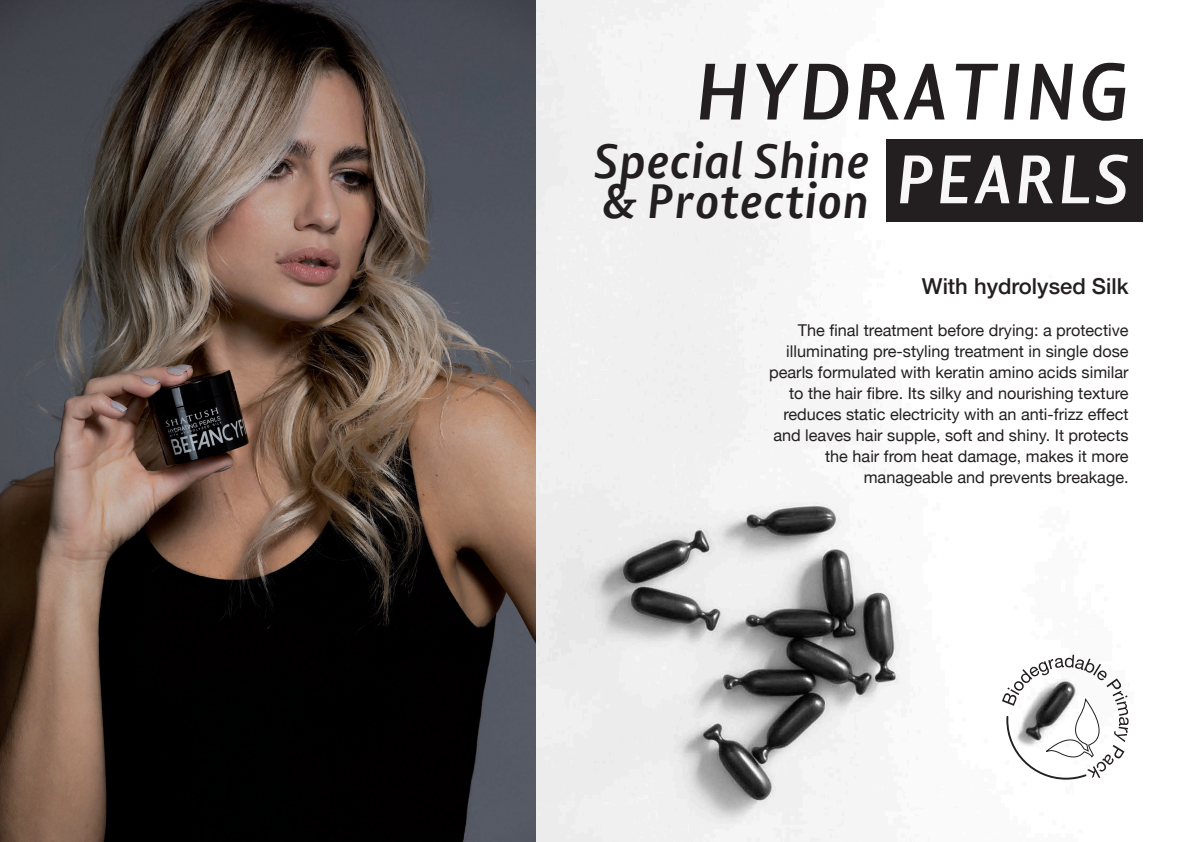
<style>
.page{position:relative;width:1191px;height:842px;background:#fff}
.page>*{position:absolute;margin:0;border:0;box-sizing:border-box;transform-origin:0 0}
.t1{font:italic 700 81.1px "Lisboa Sans OSF";color:#231f20}
.t2{font:italic 700 69.5px "Lisboa Sans OSF";color:#f7f7f7}
.t3{font:italic 700 49px/40px "Lisboa Sans OSF";color:#231f20}
.t4{font:500 22px "Helvetica Neue";color:#231f20}
.t5{font:16.3px/21px "Helvetica Neue";color:#231f20;text-align:right}
</style>
<div class="page">
<img style="left:536px;top:0;width:607px;height:842px">
<div style="left:886px;top:140px;width:256px;height:82px;background:#231f20"></div>
<svg style="left:1002px;top:655px;width:126px;height:125px"></svg>
<img style="left:0;top:0;width:536px;height:842px">
<h1 class="t1" style="left:692px;top:40px;width:438px">HYDRATING</h1>
<h2 class="t2" style="left:893px;top:135px;width:237px">PEARLS</h2>
<h3 class="t3" style="left:592px;top:141px;width:277px">Special Shine &amp; Protection</h3>
<h3 class="t4" style="left:922px;top:269px;width:208px">With hydrolysed Silk</h3>
<p class="t5" style="left:769px;top:321px;width:361px">The final treatment before drying: a protective illuminating pre-styling treatment in single dose pearls formulated with keratin amino acids similar to the hair fibre. Its silky and nourishing texture reduces static electricity with an anti-frizz effect and leaves hair supple, soft and shiny. It protects the hair from heat damage, makes it more manageable and prevents breakage.</p>
</div>
